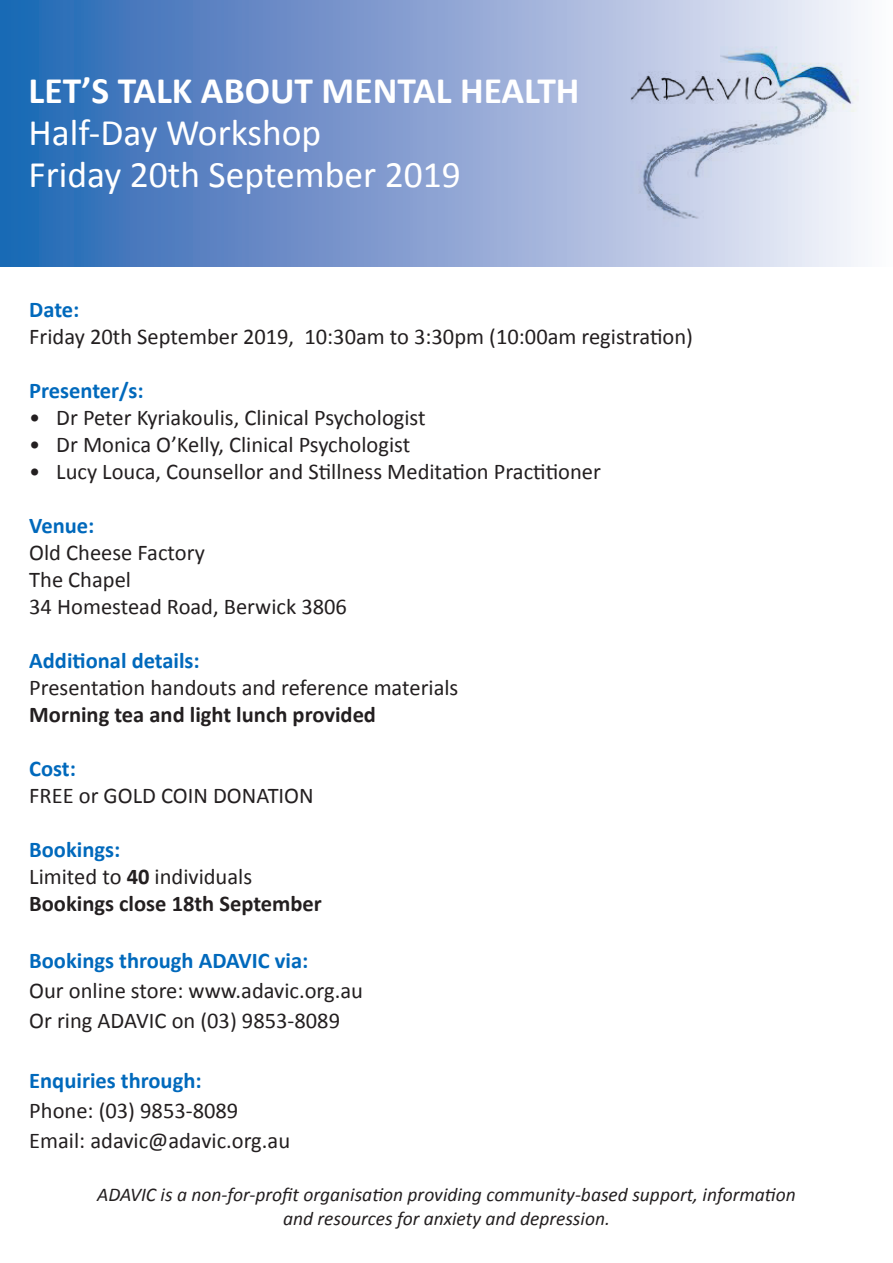
<style>
.page{position:relative;width:893px;height:1263px;background:#fff}
.page>*{position:absolute;margin:0;border:0;box-sizing:border-box;transform-origin:0 0}
.t1{font:700 37.5px/42px "Calibri";color:#fff}
.t2{font:37.5px "Calibri";color:#fff}
.t3{font:22.5px/27px "Calibri";color:#231f20}
.t4{font:700 22.5px "Calibri";color:#0069bc}
.t5{font:700 22.5px "Calibri";color:#231f20}
.t6{font:italic 19.5px/24px "Calibri";color:#231f20;text-align:center}
.s1{font-weight:400}
.s2{font-weight:700;color:#0069bc}
.s3{font-weight:700}
</style>
<div class="page">
<div style="left:0;top:1px;width:892px;height:266px;background:linear-gradient(to right,#225fb1,#fcf4fb)"></div>
<img style="left:614px;top:31px;width:253px;height:206px">
<p class="t1" style="left:28px;top:70px;width:553px">LET’S TALK ABOUT MENTAL HEALTH<br><span class="s1">Half-Day Workshop</span></p>
<p class="t2" style="left:28px;top:151px;width:434px">Friday 20th September 2019</p>
<p class="t3" style="left:29px;top:296px;width:665px"><span class="s2">Date:<br></span>Friday 20th September 2019, 10:30am to 3:30pm (10:00am registration)</p>
<p class="t4" style="left:29px;top:376px;width:116px">Presenter/s:</p>
<p class="t3" style="left:29px;top:404px;width:398px">• Dr Peter Kyriakoulis, Clinical Psychologist</p>
<p class="t3" style="left:29px;top:431px;width:383px">• Dr Monica O’Kelly, Clinical Psychologist</p>
<p class="t3" style="left:29px;top:458px;width:573px">• Lucy Louca, Counsellor and Stillness Meditation Practitioner</p>
<p class="t4" style="left:29px;top:511px;width:67px">Venue:</p>
<p class="t3" style="left:29px;top:539px;width:177px">Old Cheese Factory<br>The Chapel</p>
<p class="t3" style="left:29px;top:593px;width:319px">34 Homestead Road, Berwick 3806</p>
<p class="t4" style="left:29px;top:646px;width:172px">Additional details:</p>
<p class="t3" style="left:29px;top:674px;width:431px">Presentation handouts and reference materials<br><span class="s3">Morning tea and light lunch provided</span></p>
<p class="t4" style="left:29px;top:754px;width:48px">Cost:</p>
<p class="t3" style="left:29px;top:782px;width:286px">FREE or GOLD COIN DONATION</p>
<p class="t4" style="left:29px;top:835px;width:93px">Bookings:</p>
<p class="t3" style="left:29px;top:863px;width:224px">Limited to <span class="s3">40</span> individuals</p>
<p class="t5" style="left:29px;top:889px;width:294px">Bookings close 18th September</p>
<p class="t4" style="left:29px;top:946px;width:281px">Bookings through ADAVIC via:</p>
<p class="t3" style="left:29px;top:977px;width:335px">Our online store: www.adavic.org.au</p>
<p class="t3" style="left:29px;top:1007px;width:312px">Or ring ADAVIC on (03) 9853-8089</p>
<p class="t4" style="left:29px;top:1066px;width:174px">Enquiries through:</p>
<p class="t3" style="left:29px;top:1096px;width:262px;line-height:30px">Phone: (03) 9853-8089<br>Email: adavic@adavic.org.au</p>
<p class="t6" style="left:97px;top:1182px;width:700px">ADAVIC is a non-for-profit organisation providing community-based support, information and resources for anxiety and depression.</p>
</div>
